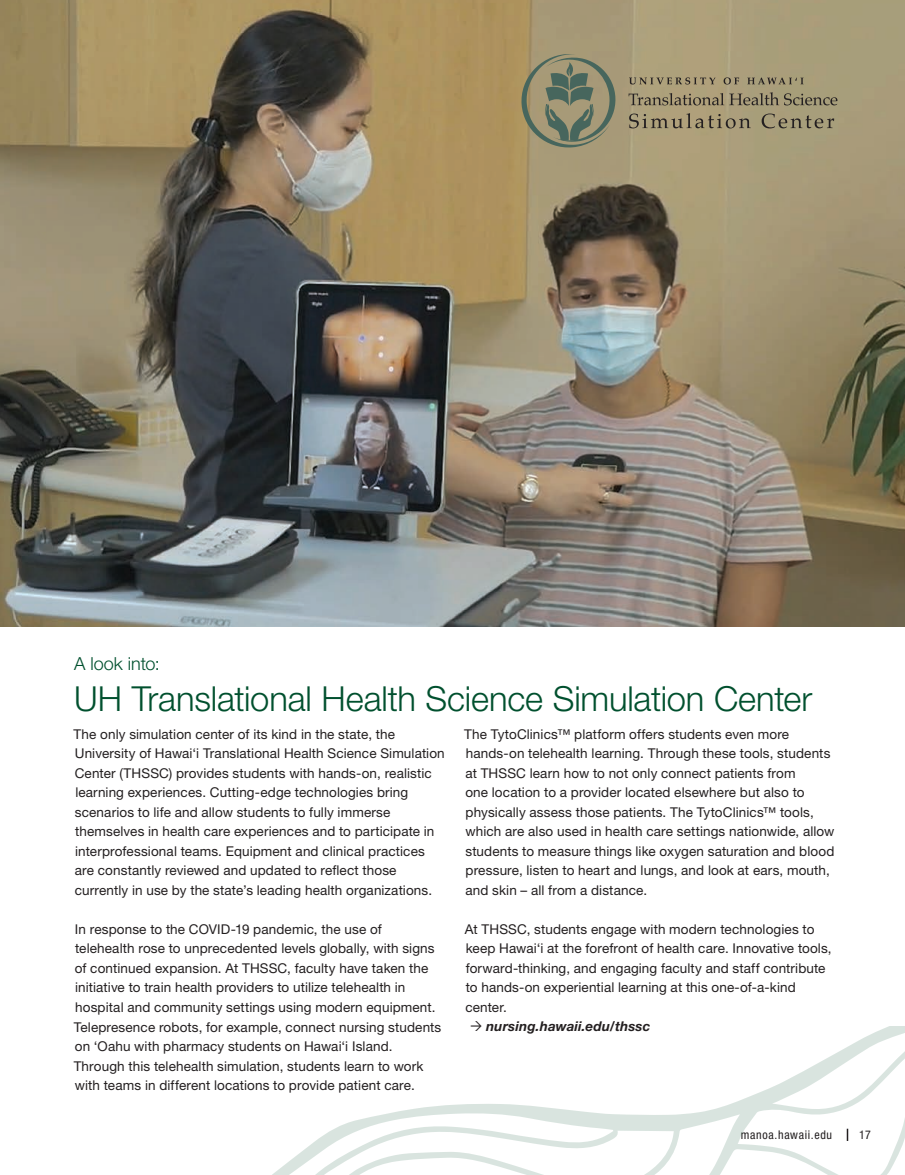
<style>
.page{position:relative;width:905px;height:1175px;background:#fff}
.page>*{position:absolute;margin:0;border:0;box-sizing:border-box;transform-origin:0 0}
.t1{font:300 34.5px "Helvetica Neue LT Std";letter-spacing:-.005em;color:#00502e}
.t2{font:300 18px "Helvetica Neue LT Std";letter-spacing:-.005em;color:#00502e}
.t3{font:13.5px/19.5px "Helvetica Neue LT Std";letter-spacing:.01em;color:#231f20}
.t4{font:italic 700 13.5px "Helvetica Neue LT Std";letter-spacing:.01em;color:#231f20}
.t5{font:condensed 12px "Helvetica Neue LT Std";letter-spacing:.055em;color:#231f20}
</style>
<div class="page">
<img style="left:0;top:0;width:904px;height:626px">
<svg style="left:273px;top:1026px;width:631px;height:148px"></svg>
<svg style="left:521px;top:54px;width:99px;height:93px;background:#88886d"></svg>
<svg style="left:629px;top:77px;width:86px;height:7px"></svg>
<svg style="left:723px;top:77px;width:16px;height:7px"></svg>
<svg style="left:628px;top:92px;width:209px;height:13px;background:#8d8367"></svg>
<svg style="left:629px;top:113px;width:121px;height:15px;background:#918568"></svg>
<svg style="left:761px;top:113px;width:73px;height:15px"></svg>
<svg style="left:747px;top:78px;width:56px;height:6px"></svg>
<svg style="left:471px;top:1026px;width:10px;height:5px"></svg>
<p class="t2" style="left:74px;top:652px;width:87px">A look into:</p>
<h2 class="t1" style="left:74px;top:677px;width:739px">UH Translational Health Science Simulation Center</h2>
<p class="t3" style="left:74px;top:724px;width:372px">The only simulation center of its kind in the state, the University of Hawai‘i Translational Health Science Simulation Center (THSSC) provides students with hands-on, realistic learning experiences. Cutting-edge technologies bring scenarios to life and allow students to fully immerse themselves in health care experiences and to participate in interprofessional teams. Equipment and clinical practices are constantly reviewed and updated to reflect those currently in use by the state’s leading health organizations.</p>
<p class="t3" style="left:74px;top:919px;width:369px">In response to the COVID-19 pandemic, the use of telehealth rose to unprecedented levels globally, with signs of continued expansion. At THSSC, faculty have taken the initiative to train health providers to utilize telehealth in hospital and community settings using modern equipment.<br>Telepresence robots, for example, connect nursing students on ‘Oahu with pharmacy students on Hawai‘i Island.<br>Through this telehealth simulation, students learn to work with teams in different locations to provide patient care.</p>
<p class="t3" style="left:464px;top:724px;width:372px">The TytoClinics™ platform offers students even more hands-on telehealth learning. Through these tools, students at THSSC learn how to not only connect patients from<br>one location to a provider located elsewhere but also to physically assess those patients. The TytoClinics™ tools, which are also used in health care settings nationwide, allow students to measure things like oxygen saturation and blood pressure, listen to heart and lungs, and look at ears, mouth, and skin – all from a distance.</p>
<p class="t3" style="left:465px;top:919px;width:351px">At THSSC, students engage with modern technologies to</p>
<p class="t3" style="left:466px;top:938px;width:367px">keep Hawai‘i at the forefront of health care. Innovative tools,</p>
<p class="t3" style="left:465px;top:958px;width:361px">forward-thinking, and engaging faculty and staff contribute</p>
<p class="t3" style="left:465px;top:977px;width:331px">to hands-on experiential learning at this one-of-a-kind</p>
<p class="t3" style="left:465px;top:997px;width:43px">center.</p>
<p class="t4" style="left:486px;top:1018px;width:166px">nursing.hawaii.edu/thssc</p>
<p class="t5" style="left:740px;top:1128px;width:93px">manoa.hawaii.edu</p>
<p class="t5" style="left:859px;top:1128px;width:13px">17</p>
</div>
